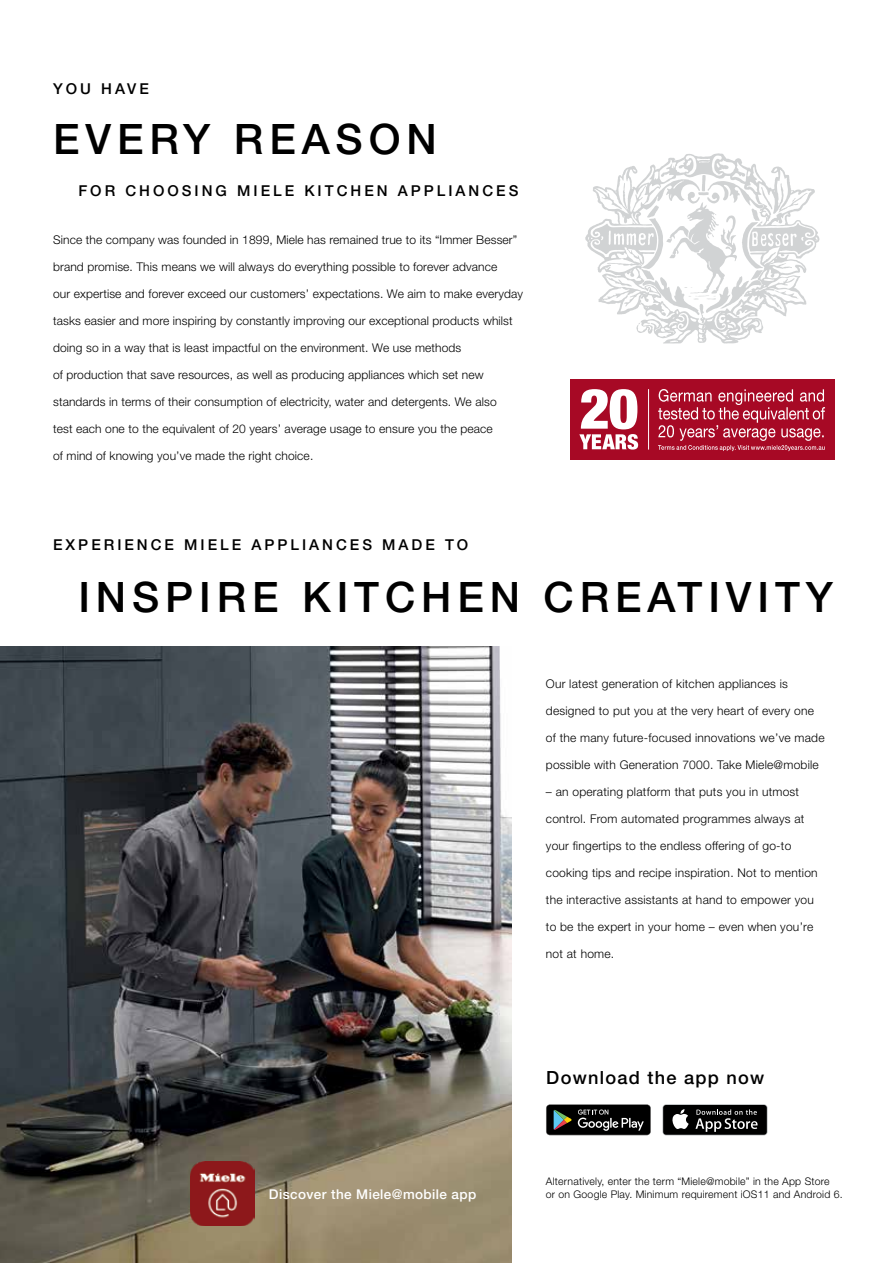
<style>
.page{position:relative;width:893px;height:1263px;background:#fff}
.page>*{position:absolute;margin:0;border:0;box-sizing:border-box;transform-origin:0 0}
.t1{font:500 42px "Helvetica Neue LT Std";letter-spacing:.14em;color:#000}
.t2{font:500 18.15px "Helvetica Neue LT Std";letter-spacing:.07em;color:#000}
.t3{font:500 15px "Helvetica Neue LT Std";letter-spacing:.2em;color:#000}
.t4{font:500 13.5px "Helvetica Neue LT Std";letter-spacing:.03em;color:#fff}
.t5{font:300 12px "Helvetica Neue LT Std";letter-spacing:.01em;color:#000}
.t6{font:300 10.5px/12.6px "Helvetica Neue LT Std";letter-spacing:.02em;color:#000}
</style>
<div class="page">
<div style="left:570px;top:379px;width:265px;height:80px;background:#a70925"></div>
<svg style="left:579px;top:389px;width:59px;height:61px"></svg>
<svg style="left:658px;top:389px;width:167px;height:62px"></svg>
<hr style="left:648px;top:389px;width:1px;height:61px;background:#fff">
<svg style="left:585px;top:153px;width:234px;height:191px"></svg>
<img style="left:0;top:646px;width:512px;height:617px">
<img style="left:191px;top:1161px;width:64px;height:64px">
<svg style="left:546px;top:1104px;width:105px;height:31px;background:#282a29"></svg>
<div style="left:662px;top:1104px;width:105px;height:31px;background:#d8dadb;border-radius:4px"></div>
<div style="left:663px;top:1105px;width:104px;height:30px;background:#000;border-radius:3px"></div>
<svg style="left:672px;top:1109px;width:17px;height:20px"></svg>
<svg style="left:695px;top:1109px;width:63px;height:23px"></svg>
<p class="t3" style="left:53px;top:80px;width:97px">YOU HAVE</p>
<h1 class="t1" style="left:53px;top:114px;width:385px">EVERY REASON</h1>
<p class="t3" style="left:78px;top:182px;width:442px">FOR CHOOSING MIELE KITCHEN APPLIANCES</p>
<p class="t5" style="left:53px;top:232px;width:466px">Since the company was founded in 1899, Miele has remained true to its “Immer Besser”</p>
<p class="t5" style="left:53px;top:259px;width:446px">brand promise. This means we will always do everything possible to forever advance</p>
<p class="t5" style="left:53px;top:286px;width:471px">our expertise and forever exceed our customers’ expectations. We aim to make everyday</p>
<p class="t5" style="left:53px;top:313px;width:461px">tasks easier and more inspiring by constantly improving our exceptional products whilst</p>
<p class="t5" style="left:53px;top:340px;width:410px">doing so in a way that is least impactful on the environment. We use methods</p>
<p class="t5" style="left:53px;top:367px;width:432px">of production that save resources, as well as producing appliances which set new</p>
<p class="t5" style="left:53px;top:394px;width:445px">standards in terms of their consumption of electricity, water and detergents. We also</p>
<p class="t5" style="left:53px;top:421px;width:441px">test each one to the equivalent of 20 years’ average usage to ensure you the peace</p>
<p class="t5" style="left:53px;top:448px;width:262px">of mind of knowing you’ve made the right choice.</p>
<p class="t3" style="left:53px;top:535px;width:417px">EXPERIENCE MIELE APPLIANCES MADE TO</p>
<h1 class="t1" style="left:78px;top:572px;width:756px">INSPIRE KITCHEN CREATIVITY</h1>
<p class="t5" style="left:546px;top:676px;width:244px">Our latest generation of kitchen appliances is</p>
<p class="t5" style="left:546px;top:703px;width:270px">designed to put you at the very heart of every one</p>
<p class="t5" style="left:546px;top:730px;width:280px">of the many future-focused innovations we’ve made</p>
<p class="t5" style="left:546px;top:757px;width:274px">possible with Generation 7000. Take Miele@mobile</p>
<p class="t5" style="left:546px;top:784px;width:255px">– an operating platform that puts you in utmost</p>
<p class="t5" style="left:546px;top:811px;width:260px">control. From automated programmes always at</p>
<p class="t5" style="left:546px;top:838px;width:247px">your fingertips to the endless offering of go-to</p>
<p class="t5" style="left:546px;top:865px;width:273px">cooking tips and recipe inspiration. Not to mention</p>
<p class="t5" style="left:546px;top:892px;width:270px">the interactive assistants at hand to empower you</p>
<p class="t5" style="left:546px;top:919px;width:269px">to be the expert in your home – even when you’re</p>
<p class="t5" style="left:546px;top:946px;width:70px">not at home.</p>
<p class="t4" style="left:269px;top:1186px;width:209px">Discover the Miele@mobile app</p>
<h2 class="t2" style="left:546px;top:1066px;width:220px">Download the app now</h2>
<p class="t6" style="left:546px;top:1175px;width:298px">Alternatively, enter the term “Miele@mobile” in the App Store<br>or on Google Play. Minimum requirement iOS11 and Android 6.</p>
</div>
